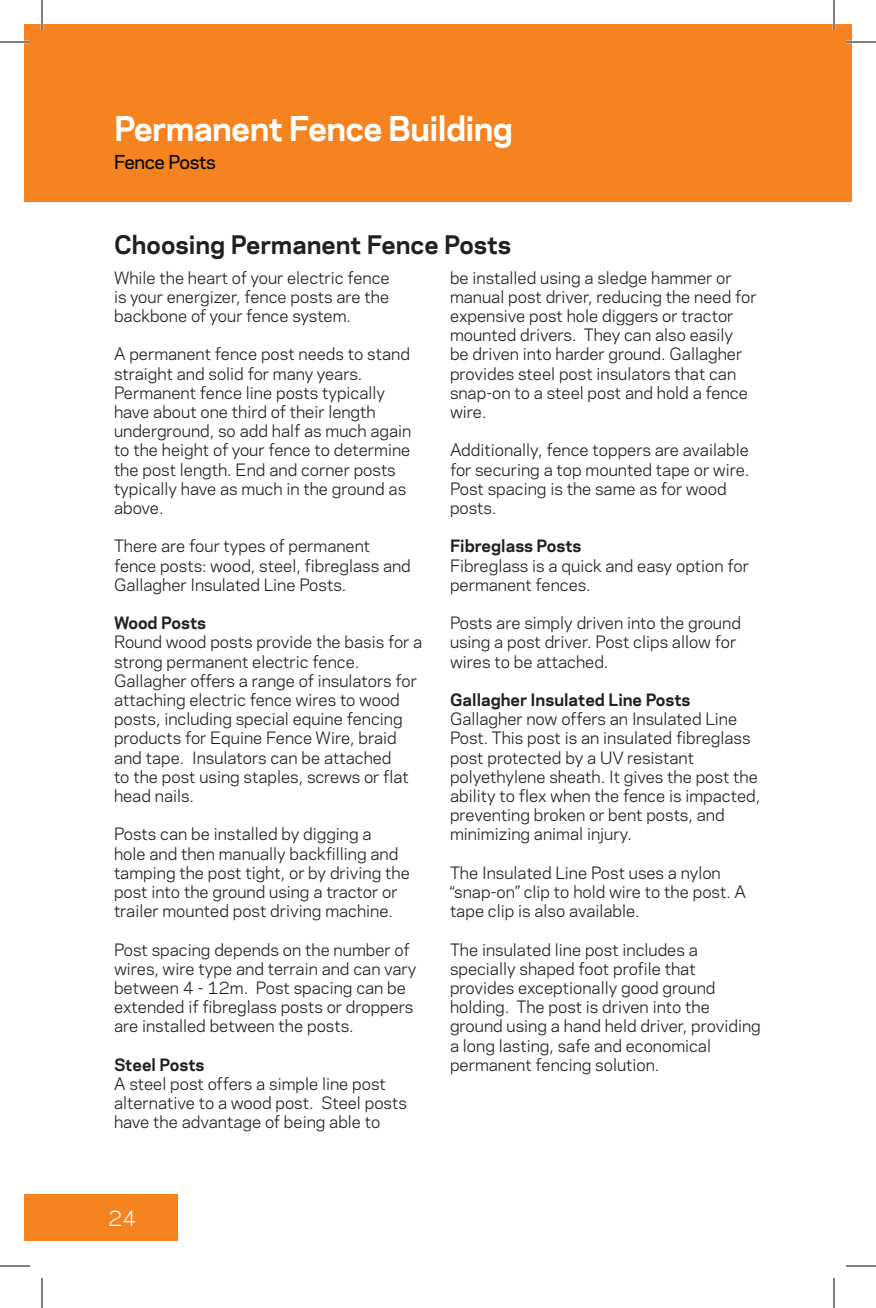
<style>
.page{position:relative;width:876px;height:1308px;background:#fff}
.page>*{position:absolute;margin:0;border:0;box-sizing:border-box;transform-origin:0 0}
.t1{font:700 32px "Galaxie Polaris";letter-spacing:-.02em;color:#fff}
.t2{font:700 24px "Galaxie Polaris";color:#231f20}
.t3{font:20px "Galaxie Polaris";color:#fff}
.t4{font:500 18px "Galaxie Polaris";letter-spacing:-.02em;color:#020304}
.t5{font:16px/19.2px "Galaxie Polaris";color:#231f20}
.t6{font:700 16px "Galaxie Polaris";color:#231f20}
</style>
<div class="page">
<div style="left:24px;top:1194px;width:153px;height:46px;background:#f5831f"></div>
<div style="left:24px;top:24px;width:828px;height:178px;background:#f5831f"></div>
<hr style="left:0;top:41px;width:30px;height:2px;background:#fff">
<hr style="left:846px;top:41px;width:30px;height:2px;background:#fff">
<hr style="left:41px;top:0;width:2px;height:30px;background:#fff">
<hr style="left:833px;top:0;width:2px;height:30px;background:#fff">
<hr style="left:0;top:42px;width:30px;height:1px;background:#000">
<hr style="left:846px;top:42px;width:30px;height:1px;background:#000">
<hr style="left:0;top:1266px;width:30px;height:1px;background:#000">
<hr style="left:846px;top:1266px;width:30px;height:1px;background:#000">
<hr style="left:42px;top:0;width:1px;height:30px;background:#000">
<hr style="left:42px;top:1278px;width:1px;height:30px;background:#000">
<hr style="left:834px;top:0;width:1px;height:30px;background:#000">
<hr style="left:834px;top:1278px;width:1px;height:30px;background:#000">
<p class="t1" style="left:114px;top:104px;width:401px">Permanent Fence Building</p>
<p class="t4" style="left:114px;top:148px;width:103px">Fence Posts</p>
<p class="t2" style="left:114px;top:227px;width:399px">Choosing Permanent Fence Posts</p>
<p class="t5" style="left:114px;top:267px;width:277px;text-align:justify">While the heart of your electric fence is your energizer, fence posts are the backbone of your fence system.</p>
<p class="t5" style="left:114px;top:344px;width:297px">A permanent fence post needs to stand straight and solid for many years.</p>
<p class="t5" style="left:114px;top:382px;width:299px">Permanent fence line posts typically have about one third of their length underground, so add half as much again to the height of your fence to determine the post length. End and corner posts typically have as much in the ground as above.</p>
<p class="t5" style="left:114px;top:536px;width:298px">There are four types of permanent fence posts: wood, steel, fibreglass and<br>Gallagher Insulated Line Posts.</p>
<p class="t6" style="left:114px;top:611px;width:94px">Wood Posts</p>
<p class="t5" style="left:114px;top:632px;width:310px">Round wood posts provide the basis for a strong permanent electric fence.</p>
<p class="t5" style="left:114px;top:670px;width:305px">Gallagher offers a range of insulators for attaching electric fence wires to wood posts, including special equine fencing products for Equine Fence Wire, braid and tape. Insulators can be attached<br>to the post using staples, screws or flat head nails.</p>
<p class="t5" style="left:114px;top:824px;width:297px">Posts can be installed by digging a<br>hole and then manually backfilling and tamping the post tight, or by driving the post into the ground using a tractor or trailer mounted post driving machine.</p>
<p class="t5" style="left:114px;top:939px;width:304px">Post spacing depends on the number of wires, wire type and terrain and can vary between 4 - 12m. Post spacing can be extended if fibreglass posts or droppers are installed between the posts.</p>
<p class="t6" style="left:114px;top:1052px;width:92px">Steel Posts</p>
<p class="t5" style="left:114px;top:1073px;width:294px">A steel post offers a simple line post alternative to a wood post. Steel posts have the advantage of being able to</p>
<p class="t5" style="left:450px;top:267px;width:308px">be installed using a sledge hammer or manual post driver, reducing the need for expensive post hole diggers or tractor mounted drivers. They can also easily<br>be driven into harder ground. Gallagher provides steel post insulators that can snap-on to a steel post and hold a fence wire.</p>
<p class="t5" style="left:450px;top:440px;width:301px">Additionally, fence toppers are available for securing a top mounted tape or wire.<br>Post spacing is the same as for wood posts.</p>
<p class="t6" style="left:450px;top:534px;width:133px">Fibreglass Posts</p>
<p class="t5" style="left:450px;top:555px;width:301px">Fibreglass is a quick and easy option for permanent fences.</p>
<p class="t5" style="left:450px;top:612px;width:292px">Posts are simply driven into the ground using a post driver. Post clips allow for wires to be attached.</p>
<p class="t6" style="left:450px;top:688px;width:242px">Gallagher Insulated Line Posts</p>
<p class="t5" style="left:450px;top:708px;width:312px">Gallagher now offers an Insulated Line Post. This post is an insulated fibreglass post protected by a UV resistant polyethylene sheath. It gives the post the ability to flex when the fence is impacted, preventing broken or bent posts, and minimizing animal injury.</p>
<p class="t5" style="left:450px;top:862px;width:297px">The Insulated Line Post uses a nylon “snap-on” clip to hold wire to the post. A tape clip is also available.</p>
<p class="t5" style="left:450px;top:939px;width:312px">The insulated line post includes a specially shaped foot profile that provides exceptionally good ground holding. The post is driven into the ground using a hand held driver, providing a long lasting, safe and economical permanent fencing solution.</p>
<p class="t3" style="left:108px;top:1203px;width:29px">24</p>
</div>
